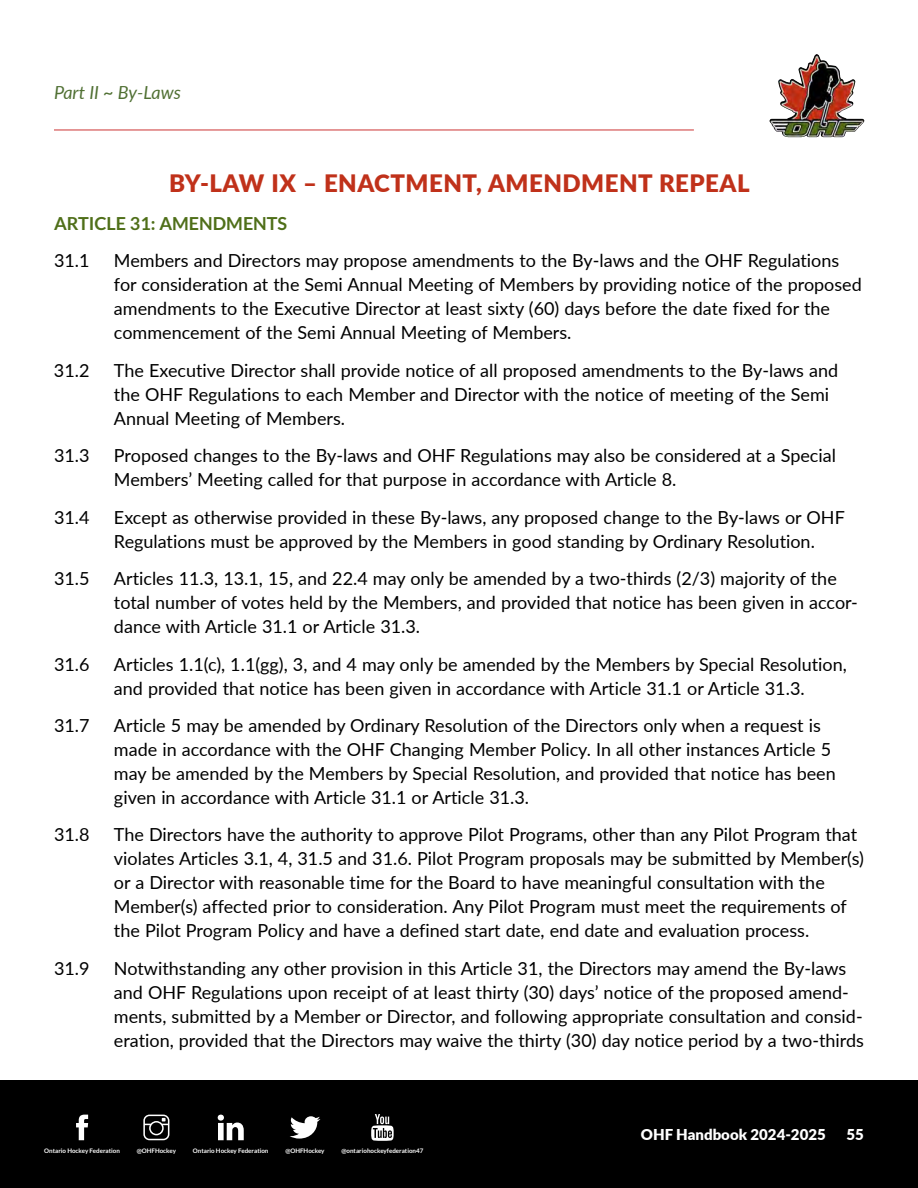
<style>
.page{position:relative;width:918px;height:1188px;background:#fff}
.page>*{position:absolute;margin:0;border:0;box-sizing:border-box;transform-origin:0 0}
.t1{font:900 24px "Lato";letter-spacing:.02em;color:#c0311a}
.t2{font:18px/24px "Lato";color:#000}
.t3{font:700 18px "Lato";color:#4f6f19}
.t4{font:italic 18px "Lato";color:#507033}
.t5{font:900 15px "Lato";color:#fff}
.t6{font:700 6.15px "Lato";color:#fff}
</style>
<div class="page">
<img style="left:802px;top:54px;width:14px;height:15px">
<hr style="left:54px;top:130px;width:640px;height:1px;background:#c33">
<div style="left:0;top:1080px;width:918px;height:108px;background:#000"></div>
<svg style="left:76px;top:1115px;width:12px;height:25px"></svg>
<svg style="left:218px;top:1115px;width:26px;height:25px"></svg>
<svg style="left:143px;top:1115px;width:26px;height:25px"></svg>
<svg style="left:290px;top:1116px;width:30px;height:23px"></svg>
<svg style="left:371px;top:1114px;width:23px;height:27px"></svg>
<p class="t4" style="left:54px;top:80px;width:128px">Part II ~ By-Laws</p>
<h1 class="t1" style="left:169px;top:165px;width:582px">BY-LAW IX – ENACTMENT, AMENDMENT REPEAL</h1>
<p class="t3" style="left:54px;top:213px;width:235px">ARTICLE 31: AMENDMENTS</p>
<p class="t2" style="left:54px;top:248px;width:37px">31.1</p>
<p class="t2" style="left:114px;top:248px;width:749px">Members and Directors may propose amendments to the By-laws and the OHF Regulations for consideration at the Semi Annual Meeting of Members by providing notice of the proposed amendments to the Executive Director at least sixty (60) days before the date fixed for the commencement of the Semi Annual Meeting of Members.</p>
<p class="t2" style="left:54px;top:357px;width:37px">31.2</p>
<p class="t2" style="left:114px;top:357px;width:726px">The Executive Director shall provide notice of all proposed amendments to the By-laws and the OHF Regulations to each Member and Director with the notice of meeting of the Semi<br>Annual Meeting of Members.</p>
<p class="t2" style="left:54px;top:443px;width:37px">31.3</p>
<p class="t2" style="left:114px;top:443px;width:724px">Proposed changes to the By-laws and OHF Regulations may also be considered at a Special<br>Members’ Meeting called for that purpose in accordance with Article 8.</p>
<p class="t2" style="left:54px;top:504px;width:37px">31.4</p>
<p class="t2" style="left:114px;top:504px;width:732px">Except as otherwise provided in these By-laws, any proposed change to the By-laws or OHF<br>Regulations must be approved by the Members in good standing by Ordinary Resolution.</p>
<p class="t2" style="left:54px;top:566px;width:37px">31.5</p>
<p class="t2" style="left:114px;top:566px;width:746px">Articles 11.3, 13.1, 15, and 22.4 may only be amended by a two-thirds (2/3) majority of the total number of votes held by the Members, and provided that notice has been given in accor&shy;dance with Article 31.1 or Article 31.3.</p>
<p class="t2" style="left:54px;top:651px;width:37px">31.6</p>
<p class="t2" style="left:114px;top:651px;width:734px">Articles 1.1(c), 1.1(gg), 3, and 4 may only be amended by the Members by Special Resolution, and provided that notice has been given in accordance with Article 31.1 or Article 31.3.</p>
<p class="t2" style="left:54px;top:713px;width:37px">31.7</p>
<p class="t2" style="left:114px;top:713px;width:723px">Article 5 may be amended by Ordinary Resolution of the Directors only when a request is made in accordance with the OHF Changing Member Policy. In all other instances Article 5 may be amended by the Members by Special Resolution, and provided that notice has been given in accordance with Article 31.1 or Article 31.3.</p>
<p class="t2" style="left:54px;top:822px;width:37px">31.8</p>
<p class="t2" style="left:114px;top:822px;width:751px">The Directors have the authority to approve Pilot Programs, other than any Pilot Program that violates Articles 3.1, 4, 31.5 and 31.6. Pilot Program proposals may be submitted by Member(s) or a Director with reasonable time for the Board to have meaningful consultation with the Member(s) affected prior to consideration. Any Pilot Program must meet the requirements of the Pilot Program Policy and have a defined start date, end date and evaluation process.</p>
<p class="t2" style="left:54px;top:956px;width:37px">31.9</p>
<p class="t2" style="left:114px;top:956px;width:752px">Notwithstanding any other provision in this Article 31, the Directors may amend the By-laws and OHF Regulations upon receipt of at least thirty (30) days’ notice of the proposed amend&shy;ments, submitted by a Member or Director, and following appropriate consultation and consid&shy;eration, provided that the Directors may waive the thirty (30) day notice period by a two-thirds</p>
<p class="t6" style="left:44px;top:1148px;width:77px">Ontario Hockey Federation</p>
<p class="t6" style="left:137px;top:1148px;width:41px">@OHFHockey</p>
<p class="t6" style="left:193px;top:1148px;width:77px">Ontario Hockey Federation</p>
<p class="t6" style="left:285px;top:1148px;width:41px">@OHFHockey</p>
<p class="t6" style="left:341px;top:1148px;width:83px">@ontariohockeyfederation47</p>
<p class="t5" style="left:641px;top:1123px;width:186px">OHF Handbook 2024-2025</p>
<p class="t5" style="left:847px;top:1123px;width:19px">55</p>
</div>
